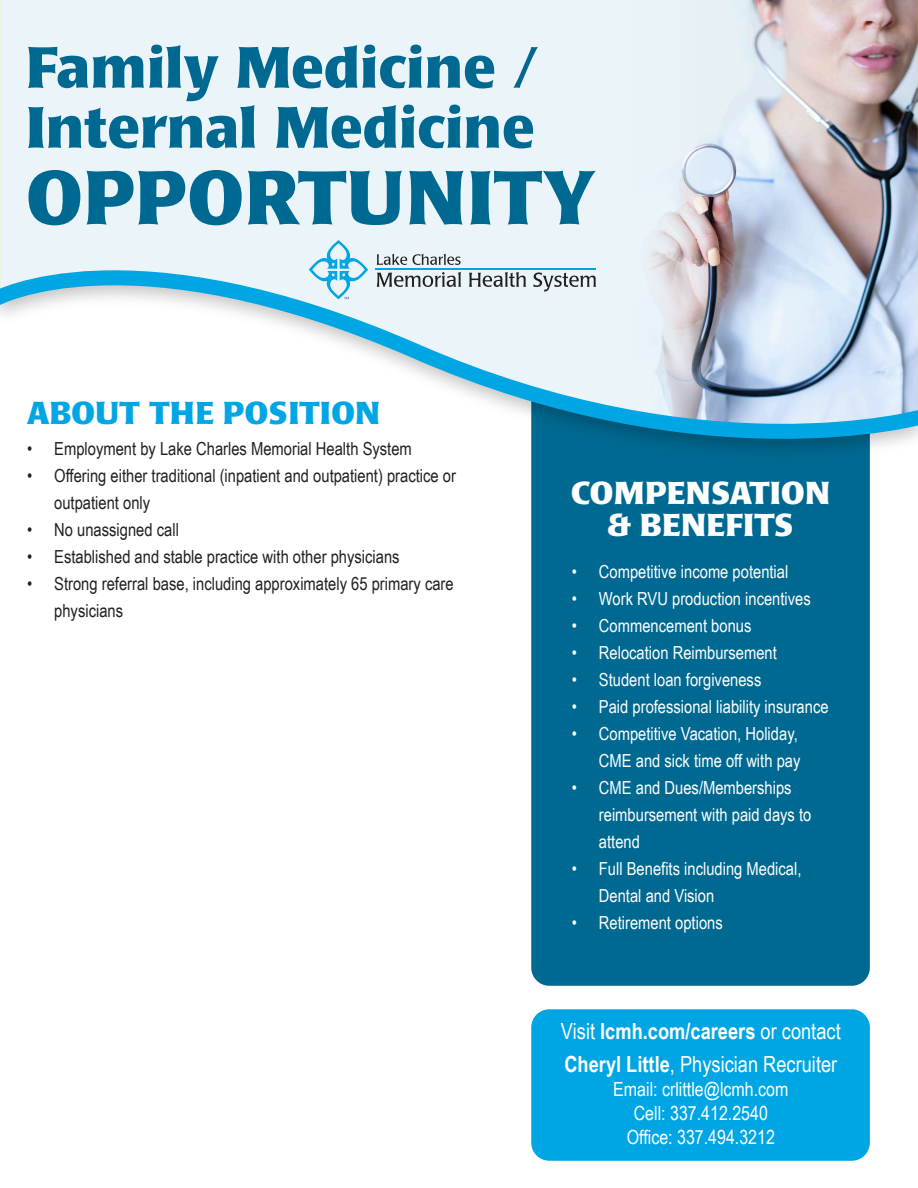
<style>
.page{position:relative;width:918px;height:1188px;background:#fff}
.page>*{position:absolute;margin:0;border:0;box-sizing:border-box;transform-origin:0 0}
.t1{font:700 75.15px "Poppl Laudatio";letter-spacing:.02em;color:#006991}
.t2{font:700 57.6px/60px "Poppl Laudatio";letter-spacing:.005em;color:#006991}
.t3{font:700 31.35px/31.5px "Poppl Laudatio";letter-spacing:.02em;color:#fff;text-align:center}
.t4{font:700 31.35px "Poppl Laudatio";letter-spacing:.02em;color:#00a6e4}
.t5{font:22.2px/33.5px "Arial Narrow";color:#fff}
.t6{font:19.5px/24px "Arial Narrow";color:#fff;text-align:center}
.t7{font:18px/27px "Arial Narrow";color:#fff}
.t8{font:18px/27px "Arial Narrow";color:#231f20}
.s1{font-weight:700}
</style>
<div class="page">
<div style="left:531px;top:356px;width:339px;height:630px;background:#006991;border-radius:18px"></div>
<div style="left:531px;top:1009px;width:339px;height:152px;background:#00a6e4;border-radius:18px"></div>
<div style="left:0;top:0;width:614px;height:226px;background:#eaf4f9"></div>
<img style="left:711px;top:0;width:207px;height:226px">
<svg style="left:614px;top:0;width:97px;height:226px"></svg>
<svg style="left:0;top:226px;width:918px;height:271px"></svg>
<h2 class="t2" style="left:26px;top:39px;width:513px">Family Medicine /<br>Internal Medicine</h2>
<h1 class="t1" style="left:26px;top:156px;width:571px">OPPORTUNITY</h1>
<h3 class="t4" style="left:27px;top:395px;width:354px">ABOUT THE POSITION</h3>
<p class="t8" style="left:27px;top:434px;width:386px">• Employment by Lake Charles Memorial Health System</p>
<p class="t8" style="left:54px;top:461px;width:403px;text-indent:-27px">• Offering either traditional (inpatient and outpatient) practice or outpatient only</p>
<p class="t8" style="left:27px;top:515px;width:153px">• No unassigned call</p>
<p class="t8" style="left:27px;top:542px;width:374px">• Established and stable practice with other physicians</p>
<p class="t8" style="left:54px;top:569px;width:401px;text-indent:-27px">• Strong referral base, including approximately 65 primary care physicians</p>
<h3 class="t3" style="left:571px;top:478px;width:260px">COMPENSATION &amp; BENEFITS</h3>
<p class="t7" style="left:572px;top:558px;width:218px">• Competitive income potential</p>
<p class="t7" style="left:572px;top:585px;width:240px">• Work RVU production incentives</p>
<p class="t7" style="left:572px;top:612px;width:181px">• Commencement bonus</p>
<p class="t7" style="left:572px;top:639px;width:207px">• Relocation Reimbursement</p>
<p class="t7" style="left:572px;top:666px;width:191px">• Student loan forgiveness</p>
<p class="t7" style="left:572px;top:693px;width:258px">• Paid professional liability insurance</p>
<p class="t7" style="left:572px;top:720px;width:230px;text-align:right">• Competitive Vacation, Holiday,<br>CME and sick time off with pay</p>
<p class="t7" style="left:599px;top:774px;width:214px;text-indent:-27px">• CME and Dues/Memberships reimbursement with paid days to attend</p>
<p class="t7" style="left:599px;top:855px;width:204px;text-indent:-27px">• Full Benefits including Medical,<br>Dental and Vision</p>
<p class="t7" style="left:572px;top:909px;width:152px">• Retirement options</p>
<p class="t5" style="left:561px;top:1014px;width:281px">Visit <span class="s1">lcmh.com/careers</span> or contact<br><span class="s1">Cheryl Little</span>, Physician Recruiter</p>
<p class="t6" style="left:613px;top:1077px;width:177px">Email: crlittle@lcmh.com<br>Cell: 337.412.2540<br>Office: 337.494.3212</p>
</div>
